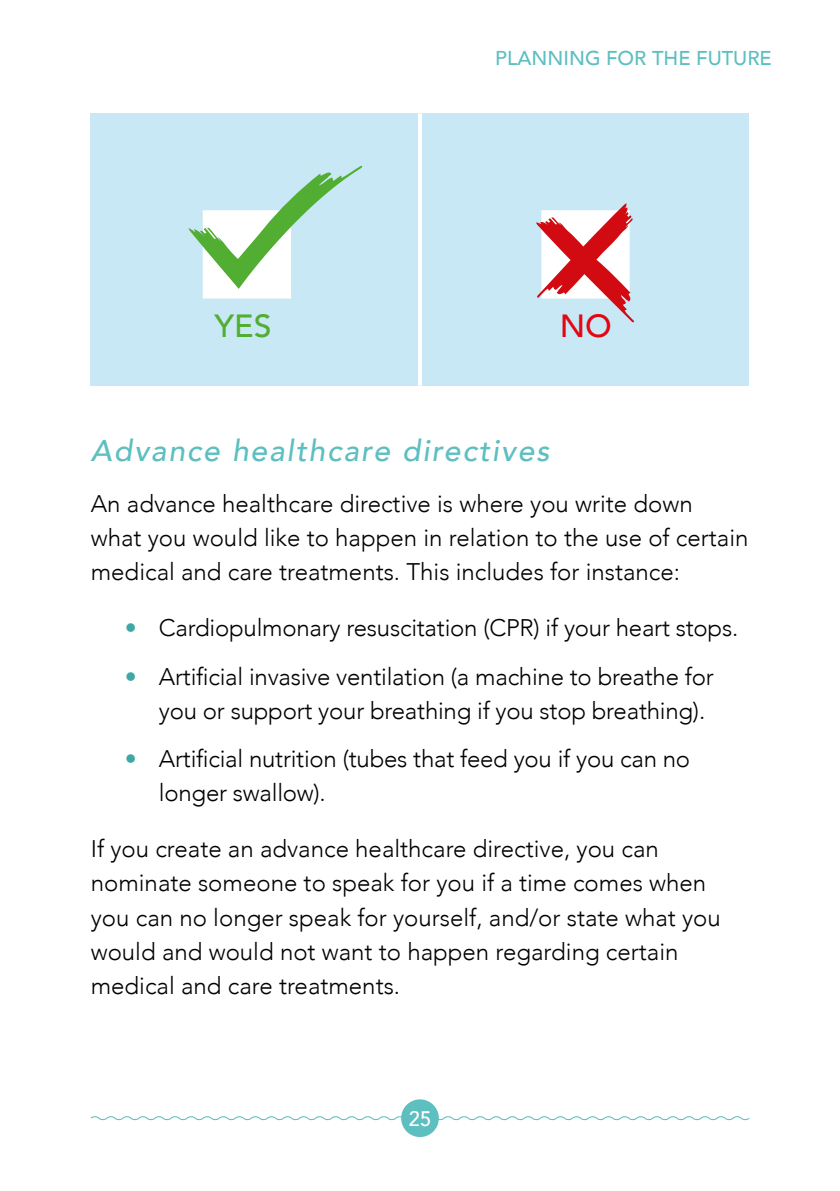
<style>
.page{position:relative;width:840px;height:1191px;background:#fff}
.page>*{position:absolute;margin:0;border:0;box-sizing:border-box;transform-origin:0 0}
.t1{font:500 32px "Avenir";color:#52ae32}
.t2{font:500 32px "Avenir";color:#e30613}
.t3{font:italic 500 30px "Avenir";letter-spacing:.06em;color:#5dbfc0}
.t4{font:300 24px/34px "Avenir";color:#000}
.t5{font:500 21px "Avenir";color:#fff;scale:.95 1}
.t6{font:500 20px "Avenir";color:#5dbfc0}
.s1{color:#40a7a7}
</style>
<div class="page">
<svg style="left:90px;top:1114px;width:660px;height:7px"></svg>
<div style="left:401px;top:1099px;width:37px;height:38px;background:#5dbfc0;border-radius:50%"></div>
<div style="left:91px;top:113px;width:657px;height:273px;background:#c9e8f5"></div>
<div style="left:204px;top:212px;width:85px;height:85px;background:#fff"></div>
<div style="left:202px;top:210px;width:89px;height:88px;border:3px solid #fff"></div>
<svg style="left:188px;top:166px;width:174px;height:123px"></svg>
<svg style="left:536px;top:203px;width:98px;height:120px"></svg>
<hr style="left:418px;top:113px;width:4px;height:273px;background:#fff">
<p class="t6" style="left:495px;top:50px;width:278px">PLANNING FOR THE FUTURE</p>
<h1 class="t1" style="left:214px;top:312px;width:58px">YES</h1>
<h1 class="t2" style="left:559px;top:312px;width:54px">NO</h1>
<p class="t3" style="left:91px;top:437px;width:460px">Advance healthcare directives</p>
<p class="t4" style="left:91px;top:488px;width:658px">An advance healthcare directive is where you write down what you would like to happen in relation to the use of certain medical and care treatments. This includes for instance:</p>
<p class="t4" style="left:125px;top:613px;width:614px"><span class="s1">•</span> Cardiopulmonary resuscitation (CPR) if your heart stops.</p>
<p class="t4" style="left:159px;top:659px;width:556px;text-indent:-34px"><span class="s1">•</span> Artificial invasive ventilation (a machine to breathe for you or support your breathing if you stop breathing).</p>
<p class="t4" style="left:159px;top:741px;width:532px;text-indent:-34px"><span class="s1">•</span> Artificial nutrition (tubes that feed you if you can no longer swallow).</p>
<p class="t4" style="left:91px;top:834px;width:631px">If you create an advance healthcare directive, you can nominate someone to speak for you if a time comes when you can no longer speak for yourself, and/or state what you would and would not want to happen regarding certain medical and care treatments.</p>
<p class="t5" style="left:408px;top:1109px;width:25px">25</p>
</div>
